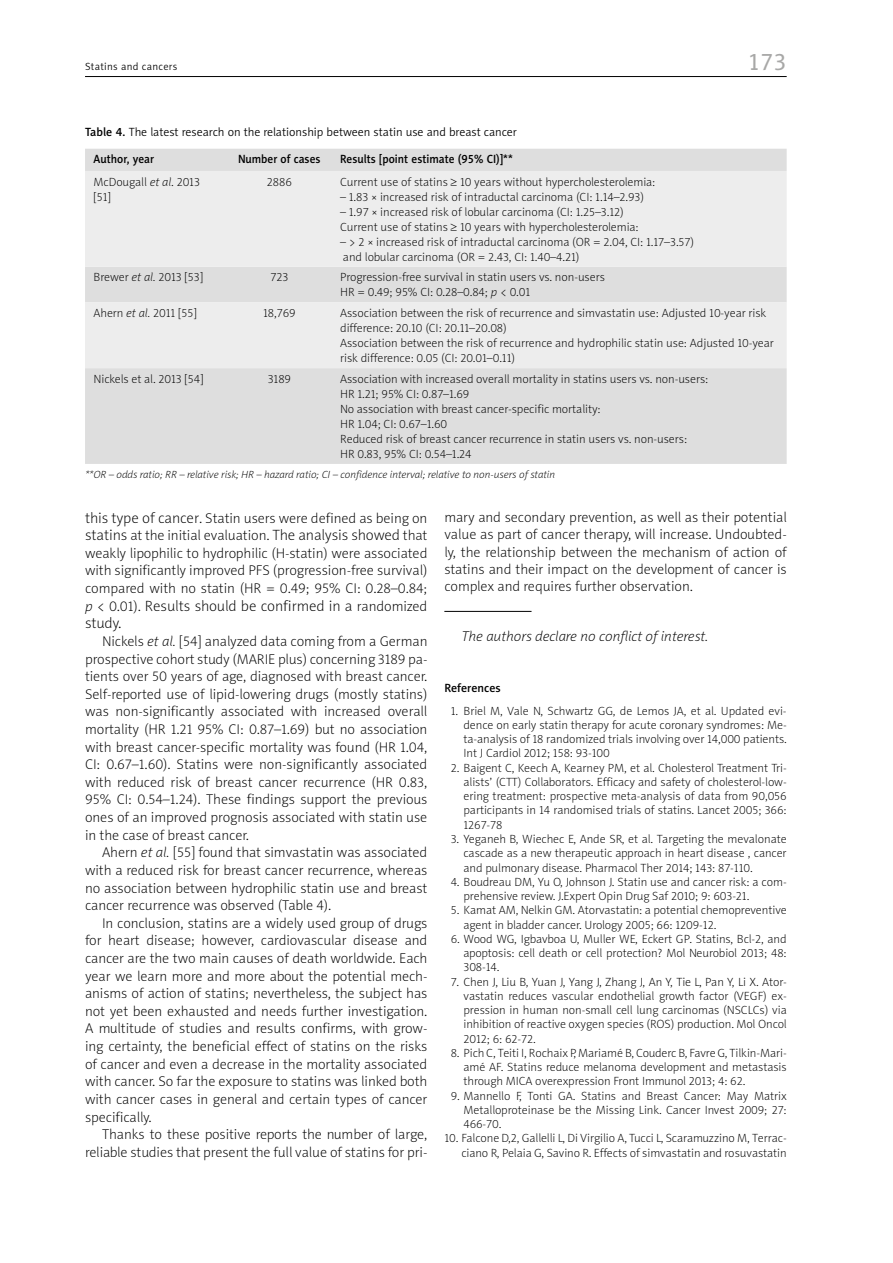
<style>
.page{position:relative;width:893px;height:1263px;background:#fff}
.page>*{position:absolute;margin:0;border:0;box-sizing:border-box;transform-origin:0 0}
.t1{font:24px "Naomi Sans EFN";color:#a8a8a7}
.t2{font:15px/17.5px "Naomi Sans EFN Thin";color:#000}
.t3{font:14.25px/17.5px "Naomi Sans EFN Thin";color:#000;text-align:justify}
.t4{font:italic 14.25px "Naomi Sans EFN Thin";color:#000}
.t5{font:12px/14.2px "Naomi Sans EFN Thin";color:#000}
.t6{font:12px "Naomi Sans EFN Light";color:#000}
.t7{font:12px "Naomi Sans EFN Medium";color:#000;scale:.95 1}
.t8{font:12px "Naomi Sans EFN Medium";color:#000}
.t9{font:italic 10.5px "Naomi Sans EFN Thin";color:#000}
.t10{font:10.5px "Naomi Sans EFN Light";letter-spacing:.03em;color:#000}
.s1{font-family:"Naomi Sans EFN Medium"}
.s2{font-style:italic}
.s3{font-size:15px}
.s4{font-style:italic;font-size:14.25px}
.s5{font-size:14.25px}
</style>
<div class="page">
<hr style="left:85px;top:76px;width:702px;height:1px;background:#000">
<hr style="left:444px;top:611px;width:87px;height:1px;background:#000">
<div style="left:85px;top:149px;width:702px;height:315px;background:#dedede"></div>
<svg style="left:85px;top:171px;width:702px;height:197px;fill:#ededed"></svg>
<p class="t10" style="left:85px;top:61px;width:94px">Statins and cancers</p>
<h1 class="t1" style="left:747px;top:47px;width:41px">173</h1>
<p class="t6" style="left:85px;top:125px;width:433px"><span class="s1">Table 4.</span> The latest research on the relationship between statin use and breast cancer</p>
<p class="t7" style="left:94px;top:152px;width:65px">Author, year</p>
<p class="t7" style="left:238px;top:152px;width:88px">Number of cases</p>
<p class="t7" style="left:340px;top:152px;width:183px">Results [point estimate (95% CI)]**</p>
<p class="t5" style="left:94px;top:174px;width:108px;line-height:15px">McDougall <span class="s2">et al</span>. 2013 [51]</p>
<p class="t5" style="left:267px;top:175px;width:26px">2886</p>
<p class="t5" style="left:340px;top:175px;width:317px">Current use of statins ≥ 10 years without hypercholesterolemia:</p>
<p class="t5" style="left:340px;top:190px;width:305px">– 1.83 × increased risk of intraductal carcinoma (CI: 1.14–2.93)</p>
<p class="t5" style="left:340px;top:204px;width:300px;line-height:15px">– 1.97 × increased risk of lobular carcinoma (CI: 1.25–3.12)<br>Current use of statins ≥ 10 years with hypercholesterolemia:</p>
<p class="t5" style="left:340px;top:234px;width:355px;line-height:15px">– &gt; 2 × increased risk of intraductal carcinoma (OR = 2.04, CI: 1.17–3.57) and lobular carcinoma (OR = 2.43, CI: 1.40–4.21)</p>
<p class="t5" style="left:94px;top:270px;width:111px">Brewer <span class="s2">et al.</span> 2013 [53]</p>
<p class="t5" style="left:270px;top:270px;width:19px">723</p>
<p class="t5" style="left:340px;top:270px;width:266px;line-height:15px">Progression-free survival in statin users vs. non-users<br>HR = 0.49; 95% CI: 0.28–0.84; <span class="s2">p</span> &lt; 0.01</p>
<p class="t5" style="left:94px;top:306px;width:105px">Ahern <span class="s2">et al.</span> 2011 [55]</p>
<p class="t5" style="left:263px;top:306px;width:34px">18,769</p>
<p class="t5" style="left:340px;top:306px;width:435px;line-height:15px">Association between the risk of recurrence and simvastatin use: Adjusted 10-year risk difference: 20.10 (CI: 20.11–20.08)<br>Association between the risk of recurrence and hydrophilic statin use: Adjusted 10-year risk difference: 0.05 (CI: 20.01–0.11)</p>
<p class="t5" style="left:94px;top:372px;width:111px">Nickels et al. 2013 [54]</p>
<p class="t5" style="left:268px;top:372px;width:25px">3189</p>
<p class="t5" style="left:340px;top:371px;width:370px;line-height:15px">Association with increased overall mortality in statins users vs. non-users:<br>HR 1.21; 95% CI: 0.87–1.69<br>No association with breast cancer-specific mortality:<br>HR 1.04; CI: 0.67–1.60<br>Reduced risk of breast cancer recurrence in statin users vs. non-users:<br>HR 0.83, 95% CI: 0.54–1.24</p>
<p class="t9" style="left:85px;top:469px;width:472px">**OR – odds ratio; RR – relative risk; HR – hazard ratio; CI – confidence interval; relative to non-users of statin</p>
<p class="t3" style="left:85px;top:509px;width:344px"><span class="s3">this type of cancer</span>. Statin users were defined as being on <span class="s3">statins</span> at the initial evaluation. <span class="s3">The analysis showed</span> that weakly lipophilic to hydrophilic (H-statin) were associated with significantly improved PFS (progression-free survival) compared with no statin (HR = 0.49; 95% CI: 0.28–0.84;</p>
<p class="t2" style="left:85px;top:597px;width:344px"><span class="s4">p</span> <span class="s5">&lt; 0.01).</span> Results should be confirmed in a <span class="s5">randomized </span>study.</p>
<p class="t3" style="left:85px;top:632px;width:344px;text-indent:17px">Nickels <span class="s2">et al.</span> [54] analyzed data coming from a German prospective cohort study (MARIE plus) concerning 3189 pa&shy;tients over 50 years of age, diagnosed with breast cancer.<br>Self-reported use of lipid-lowering drugs (mostly statins) was non-significantly associated with increased overall mortality (HR 1.21 95% CI: 0.87–1.69) but no association with breast cancer-specific mortality was found (HR 1.04, CI: 0.67–1.60). Statins were non-significantly associated with reduced risk of breast cancer recurrence (HR 0.83, 95% CI: 0.54–1.24). These findings support the previous ones of an improved prognosis associated with statin use in the case of breast cancer.</p>
<p class="t3" style="left:85px;top:844px;width:344px;text-indent:17px">Ahern <span class="s2">et al.</span> [55] found that simvastatin was associated with a reduced risk for breast cancer recurrence, whereas no association between hydrophilic statin use and breast cancer recurrence was observed (Table 4).</p>
<p class="t3" style="left:85px;top:914px;width:344px;text-indent:17px">In conclusion, statins are a widely used group of drugs for heart disease; however, cardiovascular disease and cancer are the two main causes of death worldwide. Each year we learn more and more about the potential mech&shy;anisms of action of statins; nevertheless, the subject has not yet been exhausted and needs further investigation.<br>A multitude of studies and results confirms, with grow&shy;ing certainty, the beneficial effect of statins on the risks of cancer and even a decrease in the mortality associated with cancer. So far the exposure to statins was linked both with cancer cases in general and certain types of cancer specifically.</p>
<p class="t3" style="left:85px;top:1126px;width:344px;text-align:right">Thanks to these positive reports the number of large, reliable studies that present the full value of statins for pri-</p>
<p class="t3" style="left:444px;top:509px;width:344px">mary and secondary prevention, as well as their potential value as part of cancer therapy, will increase. Undoubted&shy;ly, the relationship between the mechanism of action of statins and their impact on the development of cancer is complex and requires further observation.</p>
<p class="t4" style="left:461px;top:629px;width:248px">The authors declare no conflict of interest.</p>
<p class="t8" style="left:444px;top:681px;width:58px">References</p>
<p class="t5" style="left:463px;top:704px;width:325px;text-align:justify;text-indent:-13px">1. Briel M, Vale N, Schwartz GG, de Lemos JA, et al. Updated evi&shy;dence on early statin therapy for acute coronary syndromes: Me&shy;ta-analysis of 18 randomized trials involving over 14,000 patients.<br>Int J Cardiol 2012; 158: 93-100</p>
<p class="t5" style="left:463px;top:761px;width:325px;text-align:justify;text-indent:-13px">2. Baigent C, Keech A, Kearney PM, et al. Cholesterol Treatment Tri&shy;alists’ (CTT) Collaborators. Efficacy and safety of cholesterol-low&shy;ering treatment: prospective meta-analysis of data from 90,056 participants in 14 randomised trials of statins. Lancet 2005; 366:<br>1267-78</p>
<p class="t5" style="left:463px;top:832px;width:325px;text-align:justify;text-indent:-13px">3. Yeganeh B, Wiechec E, Ande SR, et al. Targeting the mevalonate cascade as a new therapeutic approach in heart disease , cancer and pulmonary disease. Pharmacol Ther 2014; 143: 87-110.</p>
<p class="t5" style="left:463px;top:875px;width:325px;text-indent:-13px">4. Boudreau DM, Yu O, Johnson J. Statin use and cancer risk: a com&shy;prehensive review. J.Expert Opin Drug Saf 2010; 9: 603-21.</p>
<p class="t5" style="left:463px;top:903px;width:325px;text-indent:-13px">5. Kamat AM, Nelkin GM. Atorvastatin: a potential chemopreventive agent in bladder cancer. Urology 2005; 66: 1209-12.</p>
<p class="t5" style="left:463px;top:932px;width:325px;text-align:justify;text-indent:-13px">6. Wood WG, Igbavboa U, Muller WE, Eckert GP. Statins, Bcl-2, and apoptosis: cell death or cell protection? Mol Neurobiol 2013; 48:<br>308-14.</p>
<p class="t5" style="left:463px;top:974px;width:325px;text-align:justify;text-indent:-13px">7. Chen J, Liu B, Yuan J, Yang J, Zhang J, An Y, Tie L, Pan Y, Li X. Ator&shy;vastatin reduces vascular endothelial growth factor (VEGF) ex&shy;pression in human non-small cell lung carcinomas (NSCLCs) via inhibition of reactive oxygen species (ROS) production. Mol Oncol 2012; 6: 62-72.</p>
<p class="t5" style="left:463px;top:1046px;width:325px;text-align:justify;text-indent:-13px">8. Pich C, Teiti I, Rochaix P, Mariamé B, Couderc B, Favre G, Tilkin-Mari&shy;amé AF. Statins reduce melanoma development and metastasis through MICA overexpression Front Immunol 2013; 4: 62.</p>
<p class="t5" style="left:463px;top:1088px;width:325px;text-align:justify;text-indent:-13px">9. Mannello F, Tonti GA. Statins and Breast Cancer: May Matrix Metalloproteinase be the Missing Link. Cancer Invest 2009; 27:<br>466-70.</p>
<p class="t5" style="left:444px;top:1131px;width:344px;text-align:right">10. Falcone D,2, Gallelli L, Di Virgilio A, Tucci L, Scaramuzzino M, Terrac&shy;ciano R, Pelaia G, Savino R. Effects of simvastatin and rosuvastatin</p>
</div>
